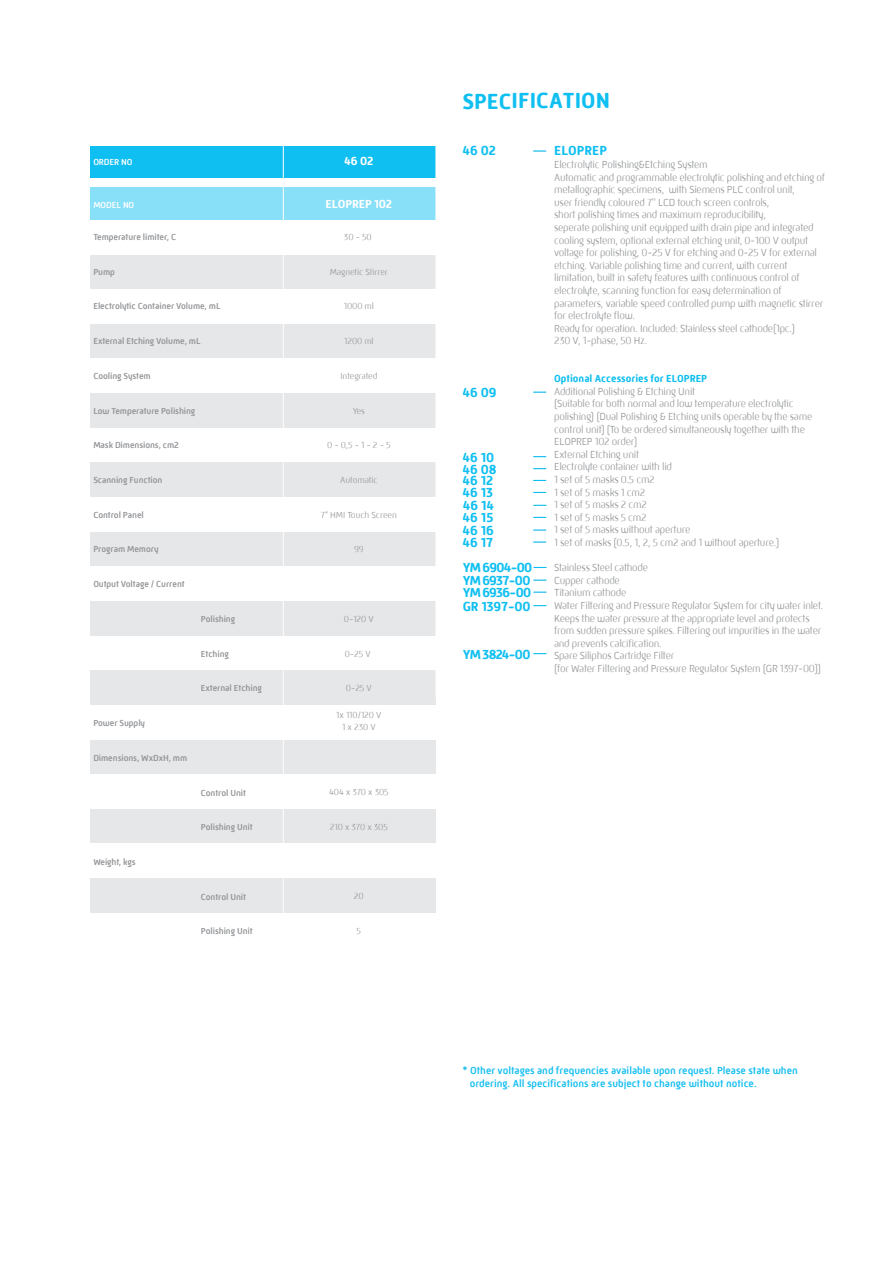
<style>
.page{position:relative;width:893px;height:1263px;background:#fff}
.page>*{position:absolute;margin:0;border:0;box-sizing:border-box;transform-origin:0 0}
.t1{font:700 22.5px "Mic 32 New Rounded W00";color:#10bff1}
.t2{font:700 13.5px/12.3px "Mic 32 New Rounded W00";color:#10bff1}
.t3{font:700 13.5px/12.3px "Mic 32 New Rounded W00";letter-spacing:-.05em;color:#10bff1}
.t4{font:700 12px "Mic 32 New Rounded W00";letter-spacing:-.01em;color:#fff}
.t5{font:300 10.5px/12.6px "Mic 32 New Rounded W00";letter-spacing:-.025em;color:#939598}
.t6{font:500 10.5px/12.6px "Mic 32 New Rounded W00";color:#14bef0}
.t7{font:700 10.5px "Mic 32 New Rounded W00";color:#10bff1}
.t8{font:500 9px "Mic 32 New Rounded W00";letter-spacing:-.01em;color:#939598}
.t9{font:300 9px/12px "Mic 32 New Rounded W00";letter-spacing:-.01em;color:#939598;text-align:center}
.t10{font:500 9px "Mic 32 New Rounded W00";letter-spacing:-.01em;color:#fff}
</style>
<div class="page">
<svg style="left:533px;top:150px;width:13px;height:2px"></svg>
<svg style="left:533px;top:456px;width:13px;height:1px"></svg>
<svg style="left:533px;top:392px;width:13px;height:1px"></svg>
<svg style="left:533px;top:468px;width:13px;height:1px"></svg>
<svg style="left:533px;top:480px;width:13px;height:1px"></svg>
<svg style="left:533px;top:492px;width:13px;height:1px"></svg>
<svg style="left:533px;top:505px;width:13px;height:1px"></svg>
<svg style="left:533px;top:517px;width:13px;height:1px"></svg>
<svg style="left:533px;top:529px;width:13px;height:2px"></svg>
<svg style="left:533px;top:541px;width:13px;height:2px"></svg>
<svg style="left:533px;top:567px;width:13px;height:1px"></svg>
<svg style="left:533px;top:579px;width:13px;height:2px"></svg>
<svg style="left:533px;top:591px;width:13px;height:2px"></svg>
<svg style="left:533px;top:605px;width:13px;height:1px"></svg>
<svg style="left:533px;top:653px;width:13px;height:1px"></svg>
<div style="left:90px;top:146px;width:346px;height:32px;background:#10bff1"></div>
<div style="left:90px;top:188px;width:346px;height:32px;background:#87dff8"></div>
<div style="left:90px;top:255px;width:346px;height:34px;background:#e6e7e8"></div>
<div style="left:90px;top:324px;width:346px;height:35px;background:#e6e7e8"></div>
<div style="left:90px;top:393px;width:346px;height:35px;background:#e6e7e8"></div>
<div style="left:90px;top:463px;width:346px;height:34px;background:#e6e7e8"></div>
<div style="left:90px;top:532px;width:346px;height:34px;background:#e6e7e8"></div>
<div style="left:90px;top:601px;width:346px;height:35px;background:#e6e7e8"></div>
<div style="left:90px;top:670px;width:346px;height:35px;background:#e6e7e8"></div>
<div style="left:90px;top:740px;width:346px;height:34px;background:#e6e7e8"></div>
<div style="left:90px;top:809px;width:346px;height:35px;background:#e6e7e8"></div>
<div style="left:90px;top:878px;width:346px;height:35px;background:#e6e7e8"></div>
<hr style="left:283px;top:146px;width:1px;height:778px;background:#fff">
<p class="t10" style="left:93px;top:157px;width:41px">ORDER NO</p>
<p class="t10" style="left:93px;top:200px;width:42px">MODEL NO</p>
<p class="t8" style="left:93px;top:232px;width:84px">Temperature limiter, C</p>
<p class="t8" style="left:93px;top:266px;width:23px">Pump</p>
<p class="t8" style="left:93px;top:301px;width:129px">Electrolytic Container Volume, mL</p>
<p class="t8" style="left:93px;top:336px;width:109px">External Etching Volume, mL</p>
<p class="t8" style="left:93px;top:371px;width:59px">Cooling System</p>
<p class="t8" style="left:93px;top:405px;width:104px">Low Temperature Polishing</p>
<p class="t8" style="left:93px;top:440px;width:87px">Mask Dimensions, cm2</p>
<p class="t8" style="left:93px;top:475px;width:71px">Scanning Function</p>
<p class="t8" style="left:93px;top:509px;width:52px">Control Panel</p>
<p class="t8" style="left:93px;top:544px;width:67px">Program Memory</p>
<p class="t8" style="left:93px;top:579px;width:93px">Output Voltage / Current</p>
<p class="t8" style="left:201px;top:614px;width:36px">Polishing</p>
<p class="t8" style="left:201px;top:648px;width:30px">Etching</p>
<p class="t8" style="left:201px;top:683px;width:63px">External Etching</p>
<p class="t8" style="left:93px;top:718px;width:53px">Power Supply</p>
<p class="t8" style="left:93px;top:752px;width:95px">Dimensions, WxDxH, mm</p>
<p class="t8" style="left:201px;top:787px;width:47px">Control Unit</p>
<p class="t8" style="left:201px;top:822px;width:53px">Polishing Unit</p>
<p class="t8" style="left:93px;top:857px;width:44px">Weight, kgs</p>
<p class="t8" style="left:201px;top:891px;width:47px">Control Unit</p>
<p class="t8" style="left:201px;top:926px;width:53px">Polishing Unit</p>
<p class="t4" style="left:344px;top:154px;width:31px">46 02</p>
<p class="t4" style="left:326px;top:197px;width:68px">ELOPREP 102</p>
<p class="t9" style="left:344px;top:231px;width:29px">30 - 50</p>
<p class="t9" style="left:330px;top:266px;width:60px">Magnetic Stirrer</p>
<p class="t9" style="left:344px;top:300px;width:32px">1000 ml</p>
<p class="t9" style="left:344px;top:335px;width:31px">1200 ml</p>
<p class="t9" style="left:340px;top:370px;width:38px">Integrated</p>
<p class="t9" style="left:353px;top:404px;width:14px">Yes</p>
<p class="t9" style="left:327px;top:439px;width:65px">0 - 0,5 - 1 - 2 - 5</p>
<p class="t9" style="left:340px;top:474px;width:39px">Automatic</p>
<p class="t9" style="left:321px;top:509px;width:77px">7" HMI Touch Screen</p>
<p class="t9" style="left:354px;top:543px;width:11px">99</p>
<p class="t9" style="left:344px;top:613px;width:31px">0-120 V</p>
<p class="t9" style="left:345px;top:647px;width:27px">0-25 V</p>
<p class="t9" style="left:346px;top:682px;width:27px">0-25 V</p>
<p class="t9" style="left:336px;top:709px;width:47px">1x 110/120 V<br>1 x 230 V</p>
<p class="t9" style="left:329px;top:786px;width:61px">404 x 370 x 305</p>
<p class="t9" style="left:330px;top:821px;width:59px">210 x 370 x 305</p>
<p class="t9" style="left:354px;top:890px;width:11px">20</p>
<p class="t9" style="left:357px;top:925px;width:6px">5</p>
<h1 class="t1" style="left:462px;top:88px;width:149px">SPECIFICATION</h1>
<p class="t2" style="left:462px;top:144px;width:35px">46 02</p>
<p class="t2" style="left:462px;top:386px;width:36px">46 09</p>
<p class="t2" style="left:462px;top:451px;width:33px">46 10</p>
<p class="t2" style="left:462px;top:463px;width:36px">46 08<br>46 12<br>46 13<br>46 14<br>46 15<br>46 16<br>46 17</p>
<p class="t3" style="left:463px;top:562px;width:71px">YM 6904-00<br>YM 6937-00<br>YM 6936-00</p>
<p class="t2" style="left:463px;top:600px;width:69px">GR 1397-00</p>
<p class="t2" style="left:463px;top:648px;width:69px">YM 3824-00</p>
<p class="t2" style="left:554px;top:145px;width:54px">ELOPREP</p>
<p class="t5" style="left:554px;top:158px;width:272px">Electrolytic Polishing&amp;Etching System<br>Automatic and programmable electrolytic polishing and etching of metallographic specimens, with Siemens PLC control unit,<br>user friendly coloured 7'' LCD touch screen controls,<br>short polishing times and maximum reproducibility,<br>seperate polishing unit equipped with drain pipe and integrated cooling system, optional external etching unit, 0-100 V output voltage for polishing, 0-25 V for etching and 0-25 V for external etching. Variable polishing time and current, with current limitation, built in safety features with continuous control of electrolyte, scanning function for easy determination of parameters, variable speed controlled pump with magnetic stirrer for electrolyte flow.<br>Ready for operation. Included: Stainless steel cathode(1pc.)<br>230 V, 1-phase, 50 Hz.</p>
<p class="t7" style="left:554px;top:372px;width:155px">Optional Accessories for ELOPREP</p>
<p class="t5" style="left:554px;top:385px;width:260px">Additional Polishing &amp; Etching Unit<br>(Suitable for both normal and low temperature electrolytic polishing) (Dual Polishing &amp; Etching units operable by the same control unit) (To be ordered simultaneously together with the ELOPREP 102 order)<br>External Etching unit<br>Electrolyte container with lid<br>1 set of 5 masks 0.5 cm2<br>1 set of 5 masks 1 cm2<br>1 set of 5 masks 2 cm2<br>1 set of 5 masks 5 cm2<br>1 set of 5 masks without aperture<br>1 set of masks (0.5, 1, 2, 5 cm2 and 1 without aperture.)</p>
<p class="t5" style="left:554px;top:561px;width:270px">Stainless Steel cathode<br>Cupper cathode<br>Titanium cathode<br>Water Filtering and Pressure Regulator System for city water inlet.<br>Keeps the water pressure at the appropriate level and protects from sudden pressure spikes. Filtering out impurities in the water and prevents calcification.<br>Spare Siliphos Cartridge Filter<br>(for Water Filtering and Pressure Regulator System (GR 1397-00))</p>
<p class="t6" style="left:470px;top:1064px;width:330px;text-indent:-7px">* Other voltages and frequencies available upon request. Please state when ordering. All specifications are subject to change without notice.</p>
</div>
